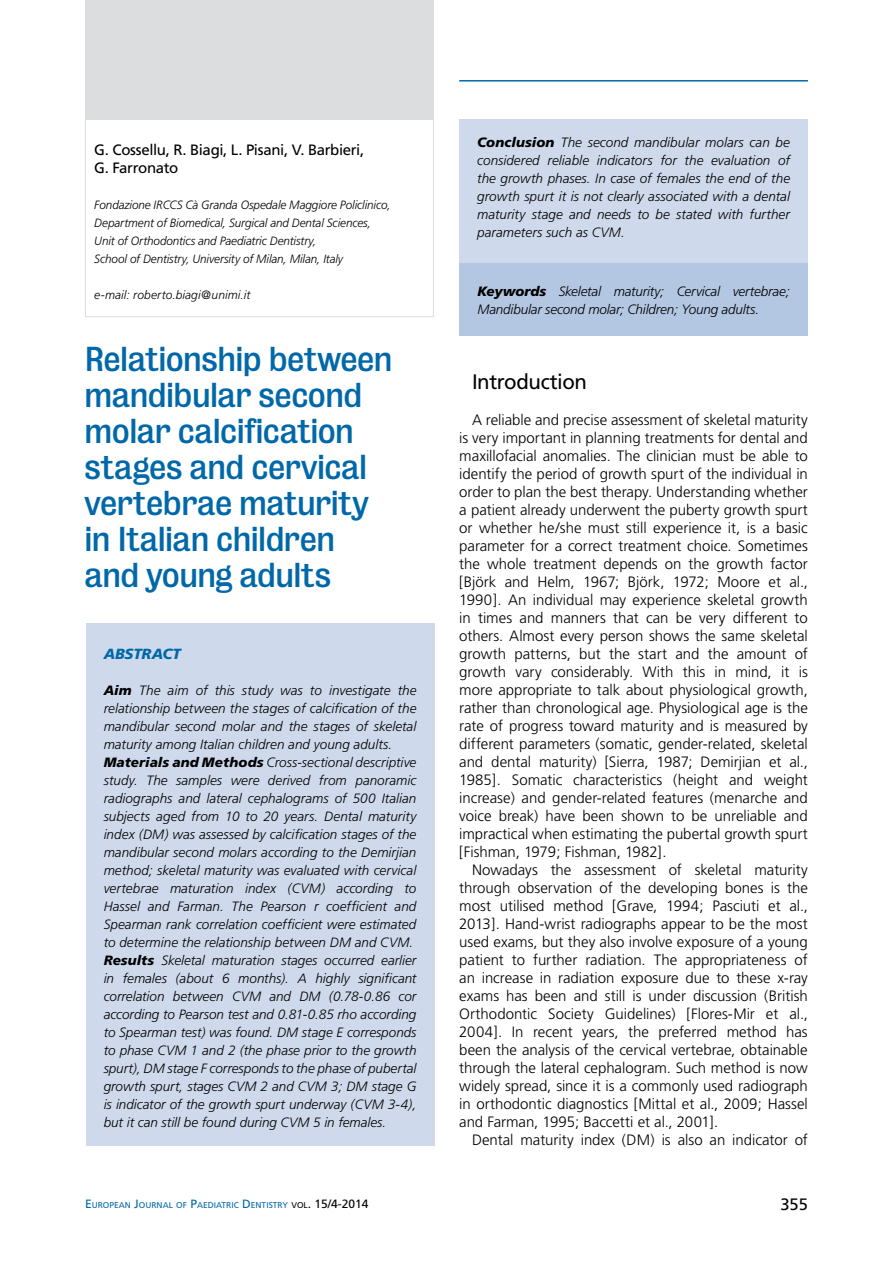
<style>
.page{position:relative;width:893px;height:1263px;background:#fff}
.page>*{position:absolute;margin:0;border:0;box-sizing:border-box;transform-origin:0 0}
.t1{font:31.5px/36px "Bureau Grot Five Three";letter-spacing:-.02em;color:#0068a9}
.t2{font:21px "Frutiger";letter-spacing:-.025em;color:#000}
.t3{font:16.5px "Frutiger";color:#000}
.t4{font:300 15px/18px "Frutiger";letter-spacing:-.005em;color:#000;text-align:justify}
.t5{font:15px/18px "Frutiger";letter-spacing:-.025em;color:#000}
.t6{font:italic 900 14.7px "Frutiger";letter-spacing:-.005em;color:#0068a9}
.t7{font:italic 300 13.5px/18px "Frutiger";color:#000}
.t8{font:italic 300 12px/18px "Frutiger";letter-spacing:-.01em;color:#000}
.t9{font:8.4px "Frutiger";color:#0068a9}
.s1{font-weight:900}
.s2{font-size:12px}
.s3{color:#000}
.s4{font-size:12px;color:#000}
</style>
<div class="page">
<hr style="left:459px;top:80px;width:349px;height:2px;background:#0068a9">
<div style="left:85px;top:0;width:349px;height:119px;background:#dcddde"></div>
<div style="left:85px;top:119px;width:349px;height:198px;border:1px solid #dcddde"></div>
<div style="left:86px;top:623px;width:348px;height:522px;background:#cedaec"></div>
<div style="left:459px;top:119px;width:349px;height:144px;background:#cedaec"></div>
<div style="left:459px;top:263px;width:349px;height:72px;background:#b3c7e2"></div>
<p class="t5" style="left:94px;top:141px;width:272px">G. Cossellu, R. Biagi, L. Pisani, V. Barbieri,<br>G. Farronato</p>
<p class="t8" style="left:94px;top:196px;width:298px">Fondazione IRCCS Cà Granda Ospedale Maggiore Policlinico, Department of Biomedical, Surgical and Dental Sciences, Unit of Orthodontics and Paediatric Dentistry,<br>School of Dentistry, University of Milan, Milan, Italy</p>
<p class="t8" style="left:94px;top:286px;width:158px">e-mail: roberto.biagi@unimi.it</p>
<h1 class="t1" style="left:85px;top:341px;width:309px">Relationship between mandibular second molar calcification stages and cervical vertebrae maturity in Italian children and young adults</h1>
<p class="t6" style="left:104px;top:645px;width:79px">ABSTRACT</p>
<p class="t7" style="left:104px;top:681px;width:314px"><span class="s1">Aim</span> The aim of this study was to investigate the relationship between the stages of calcification of the mandibular second molar and the stages of skeletal maturity among Italian children and young adults.<br><span class="s1">Materials and Methods</span> Cross-sectional descriptive study. The samples were derived from panoramic radiographs and lateral cephalograms of 500 Italian subjects aged from 10 to 20 years. Dental maturity index (DM) was assessed by calcification stages of the mandibular second molars according to the Demirjian method; skeletal maturity was evaluated with cervical vertebrae maturation index (CVM) according to Hassel and Farman. The Pearson r coefficient and Spearman rank correlation coefficient were estimated to determine the relationship between DM and CVM.<br><span class="s1">Results</span> Skeletal maturation stages occurred earlier in females (about 6 months). A highly significant correlation between CVM and DM (0.78-0.86 cor according to Pearson test and 0.81-0.85 rho according to Spearman test) was found. DM stage E corresponds to phase CVM 1 and 2 (the phase prior to the growth spurt), DM stage F corresponds to the phase of pubertal growth spurt, stages CVM 2 and CVM 3; DM stage G is indicator of the growth spurt underway (CVM 3-4), but it can still be found during CVM 5 in females.</p>
<p class="t7" style="left:477px;top:134px;width:314px;text-align:justify"><span class="s1">Conclusion</span> The second mandibular molars can be considered reliable indicators for the evaluation of the growth phases. In case of females the end of the growth spurt it is not clearly associated with a dental maturity stage and needs to be stated with further parameters such as CVM.</p>
<p class="t7" style="left:477px;top:282px;width:314px"><span class="s1">Keywords</span> Skeletal maturity; Cervical vertebrae;<br>Mandibular second molar; Children; Young adults.</p>
<h2 class="t2" style="left:472px;top:369px;width:117px">Introduction</h2>
<p class="t4" style="left:459px;top:411px;width:350px;text-indent:13px">A reliable and precise assessment of skeletal maturity is very important in planning treatments for dental and maxillofacial anomalies. The clinician must be able to identify the period of growth spurt of the individual in order to plan the best therapy. Understanding whether a patient already underwent the puberty growth spurt or whether he/she must still experience it, is a basic parameter for a correct treatment choice. Sometimes the whole treatment depends on the growth factor [Björk and Helm, 1967; Björk, 1972; Moore et al., 1990]. An individual may experience skeletal growth in times and manners that can be very different to others. Almost every person shows the same skeletal growth patterns, but the start and the amount of growth vary considerably. With this in mind, it is more appropriate to talk about physiological growth, rather than chronological age. Physiological age is the rate of progress toward maturity and is measured by different parameters (somatic, gender-related, skeletal and dental maturity) [Sierra, 1987; Demirjian et al., 1985]. Somatic characteristics (height and weight increase) and gender-related features (menarche and voice break) have been shown to be unreliable and impractical when estimating the pubertal growth spurt [Fishman, 1979; Fishman, 1982].</p>
<p class="t4" style="left:459px;top:861px;width:350px;text-indent:13px">Nowadays the assessment of skeletal maturity through observation of the developing bones is the most utilised method [Grave, 1994; Pasciuti et al., 2013]. Hand-wrist radiographs appear to be the most used exams, but they also involve exposure of a young patient to further radiation. The appropriateness of an increase in radiation exposure due to these x-ray exams has been and still is under discussion (British Orthodontic Society Guidelines) [Flores-Mir et al., 2004]. In recent years, the preferred method has been the analysis of the cervical vertebrae, obtainable through the lateral cephalogram. Such method is now widely spread, since it is a commonly used radiograph in orthodontic diagnostics [Mittal et al., 2009; Hassel and Farman, 1995; Baccetti et al., 2001].</p>
<p class="t4" style="left:472px;top:1131px;width:337px">Dental maturity index (DM) is also an indicator of</p>
<p class="t9" style="left:85px;top:1200px;width:285px"><span class="s2">E</span>UROPEAN <span class="s2">J</span>OURNAL OF <span class="s2">P</span>AE DIATRIC <span class="s2">D</span> E NTISTRY <span class="s3">VOL</span><span class="s4">. 15/4-2014</span></p>
<p class="t3" style="left:780px;top:1194px;width:29px">355</p>
</div>
